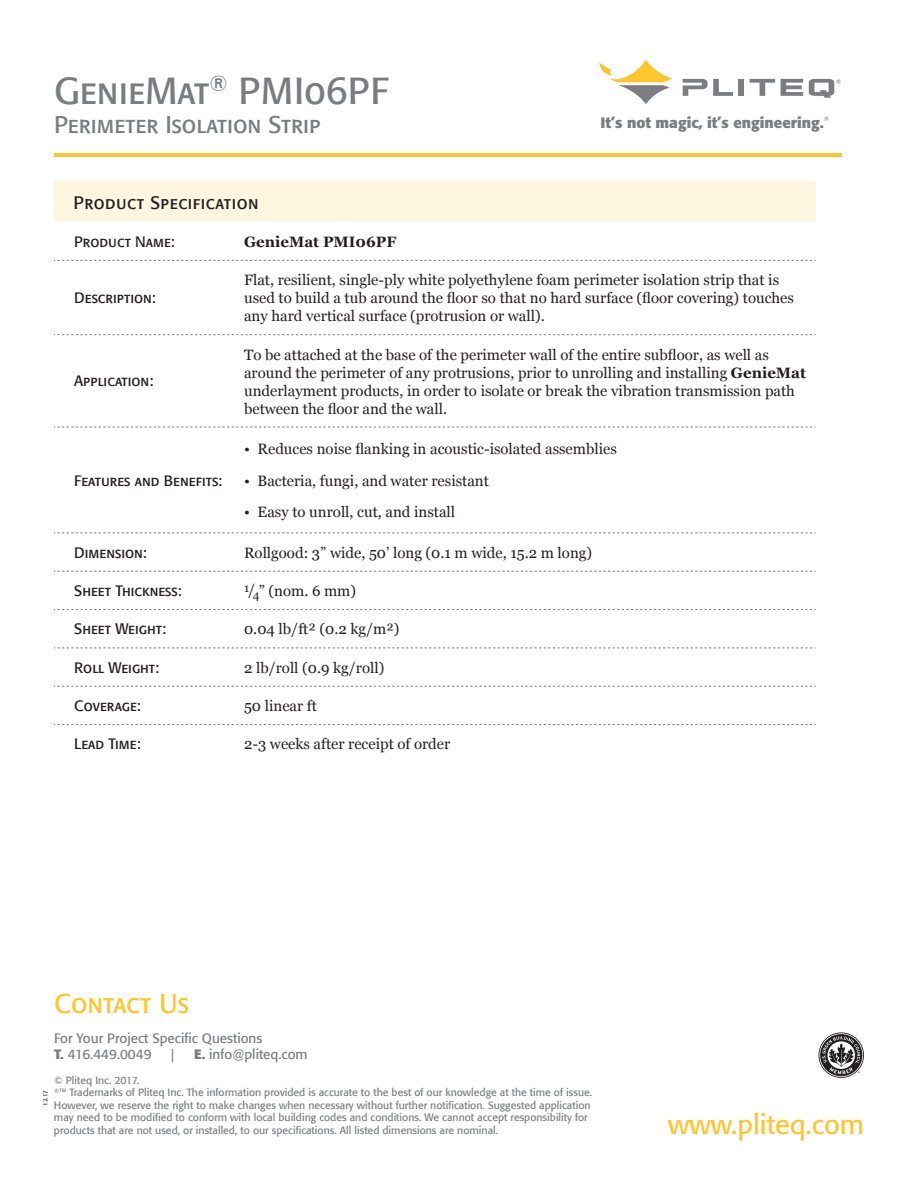
<style>
.page{position:relative;width:918px;height:1188px;background:#fff}
.page>*{position:absolute;margin:0;border:0;box-sizing:border-box;transform-origin:0 0}
.t1{font:37.5px "Formata Regular SC";color:#7b7c81}
.t2{font:27px "Formata";color:#ffc52d}
.t3{font:27px "Formata Regular SC";color:#ffc52d}
.t4{font:24px "Formata Regular SC";color:#7b7c81}
.t5{font:18px "Formata Regular SC";letter-spacing:.025em;color:#231f20}
.t6{font:15px/18px "Georgia";color:#231f20}
.t7{font:15px "Formata Regular SC";color:#231f20}
.t8{font:700 15px "Formata";color:#7c7d82}
.t9{font:700 15px "Georgia";color:#231f20}
.t10{font:13.5px/16.2px "Formata";color:#7b7c81}
.t11{font:10.5px/12.6px "Formata";color:#7b7c81}
.t12{font:6.6px "Formata";color:#7c7d82}
.t13{font:6.6px "Formata";color:#7c7c81}
.t14{font:6.15px "Formata";color:#231f20}
.s1{font-weight:700}
</style>
<div class="page">
<svg style="left:683px;top:79px;width:50px;height:17px"></svg>
<div style="left:738px;top:79px;width:6px;height:17px;background:#7c7d82"></div>
<svg style="left:750px;top:79px;width:25px;height:17px"></svg>
<svg style="left:781px;top:79px;width:22px;height:17px"></svg>
<svg style="left:809px;top:79px;width:25px;height:19px"></svg>
<svg style="left:599px;top:60px;width:73px;height:44px"></svg>
<hr style="left:54px;top:154px;width:787px;height:3px;background:#ffc52d">
<svg style="left:818px;top:1032px;width:46px;height:46px"></svg>
<div style="left:54px;top:182px;width:762px;height:40px;background:#fef6e0"></div>
<svg style="left:54px;top:260px;width:762px;height:1px"></svg>
<svg style="left:54px;top:334px;width:762px;height:1px"></svg>
<svg style="left:54px;top:427px;width:762px;height:1px"></svg>
<svg style="left:54px;top:533px;width:762px;height:1px"></svg>
<svg style="left:54px;top:571px;width:762px;height:1px"></svg>
<svg style="left:54px;top:609px;width:762px;height:1px"></svg>
<svg style="left:54px;top:648px;width:762px;height:1px"></svg>
<svg style="left:54px;top:686px;width:762px;height:1px"></svg>
<svg style="left:54px;top:724px;width:762px;height:1px"></svg>
<h1 class="t1" style="left:54px;top:68px;width:336px">GenieMat<sup>®</sup> PMI06PF</h1>
<h3 class="t4" style="left:54px;top:109px;width:268px">Perimeter Isolation Strip</h3>
<p class="t8" style="left:601px;top:113px;width:225px">It’s not magic, it’s engineering.</p>
<p class="t12" style="left:824px;top:115px;width:7px">®</p>
<p class="t13" style="left:836px;top:77px;width:7px">®</p>
<p class="t5" style="left:74px;top:191px;width:187px">Product Specification</p>
<p class="t7" style="left:74px;top:232px;width:102px">Product Name:</p>
<p class="t9" style="left:244px;top:230px;width:154px">GenieMat PMI06PF</p>
<p class="t7" style="left:74px;top:289px;width:83px">Description:</p>
<p class="t7" style="left:74px;top:372px;width:81px">Application:</p>
<p class="t7" style="left:74px;top:471px;width:150px">Features and Benefits:</p>
<p class="t6" style="left:244px;top:270px;width:551px">Flat, resilient, single-ply white polyethylene foam perimeter isolation strip that is used to build a tub around the floor so that no hard surface (floor covering) touches any hard vertical surface (protrusion or wall).</p>
<p class="t6" style="left:244px;top:345px;width:564px">To be attached at the base of the perimeter wall of the entire subfloor, as well as around the perimeter of any protrusions, prior to unrolling and installing <span class="s1">GenieMat </span>underlayment products, in order to isolate or break the vibration transmission path between the floor and the wall.</p>
<p class="t6" style="left:244px;top:439px;width:374px">• Reduces noise flanking in acoustic-isolated assemblies</p>
<p class="t6" style="left:244px;top:471px;width:246px">• Bacteria, fungi, and water resistant</p>
<p class="t6" style="left:244px;top:502px;width:213px">• Easy to unroll, cut, and install</p>
<p class="t7" style="left:74px;top:543px;width:74px">Dimension:</p>
<p class="t6" style="left:244px;top:543px;width:350px">Rollgood: 3” wide, 50’ long (0.1 m wide, 15.2 m long)</p>
<p class="t7" style="left:74px;top:582px;width:109px">Sheet Thickness:</p>
<p class="t6" style="left:244px;top:581px;width:114px"><sup>1</sup>/<sub>4</sub>” (nom. 6 mm)</p>
<p class="t7" style="left:74px;top:620px;width:93px">Sheet Weight:</p>
<p class="t6" style="left:244px;top:620px;width:157px">0.04 lb/ft² (0.2 kg/m²)</p>
<p class="t7" style="left:74px;top:658px;width:87px">Roll Weight:</p>
<p class="t6" style="left:244px;top:658px;width:142px">2 lb/roll (0.9 kg/roll)</p>
<p class="t7" style="left:74px;top:697px;width:68px">Coverage:</p>
<p class="t6" style="left:244px;top:696px;width:74px">50 linear ft</p>
<p class="t7" style="left:74px;top:735px;width:68px">Lead Time:</p>
<p class="t6" style="left:244px;top:735px;width:208px">2-3 weeks after receipt of order</p>
<h2 class="t3" style="left:54px;top:987px;width:137px">Contact Us</h2>
<p class="t10" style="left:54px;top:1030px;width:210px">For Your Project Specific Questions<br><span class="s1">T.</span> 416.449.0049</p>
<p class="t10" style="left:171px;top:1046px;width:5px">|</p>
<p class="t10" style="left:194px;top:1046px;width:115px"><span class="s1">E.</span> info@pliteq.com</p>
<p class="t11" style="left:54px;top:1074px;width:540px">© Pliteq Inc. 2017.<br><sup>®</sup>™ Trademarks of Pliteq Inc. The information provided is accurate to the best of our knowledge at the time of issue.<br>However, we reserve the right to make changes when necessary without further notification. Suggested application may need to be modified to conform with local building codes and conditions. We cannot accept responsibility for products that are not used, or installed, to our specifications. All listed dimensions are nominal.</p>
<p class="t14" style="left:42px;top:1106px;width:17px;rotate:-90deg">12.17</p>
<h2 class="t2" style="left:668px;top:1108px;width:197px">www.pliteq.com</h2>
</div>
